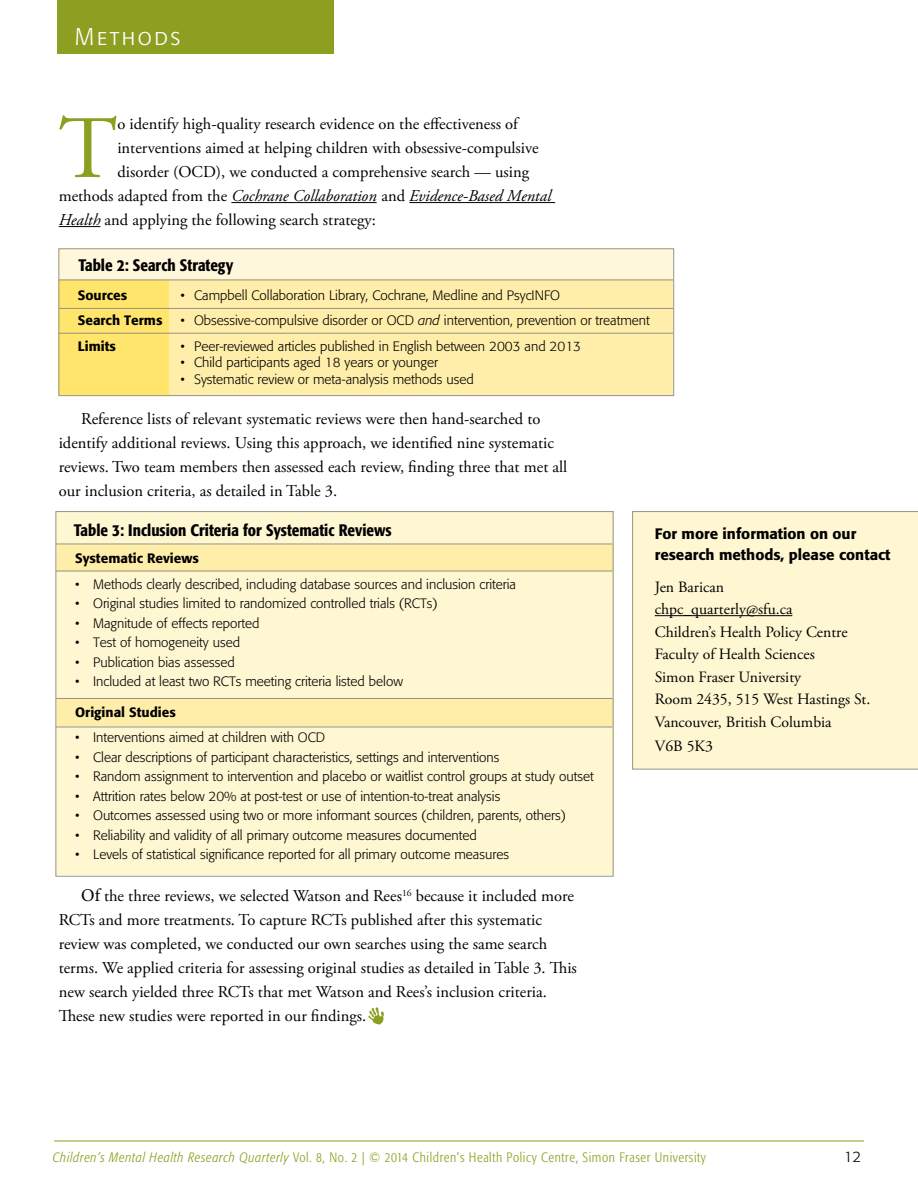
<style>
.page{position:relative;width:918px;height:1188px;background:#fff}
.page>*{position:absolute;margin:0;border:0;box-sizing:border-box;transform-origin:0 0}
.t1{font:88.95px "Adobe Garamond Pro";color:#8c9f21}
.t2{font:24px "Formata Light SC";letter-spacing:.11em;color:#fff}
.t3{font:16.5px/24px "Adobe Garamond Pro";color:#000}
.t4{font:italic 16.5px "Adobe Garamond Pro";color:#000}
.t5{font:500 condensed 16.5px "Formata";color:#000}
.t6{font:15.75px/22.5px "Adobe Garamond Pro";color:#000}
.t7{font:500 15px/21px "Formata";color:#000}
.t8{font:300 15px "Formata";color:#000}
.t9{font:300 13.5px "Formata";color:#000}
.t10{font:300 condensed 13.5px "Formata";letter-spacing:.045em;color:#8c9f21}
.t11{font:500 13.5px/25.5px "Formata";color:#000}
.s1{font-style:normal}
.s2{font-style:italic}
.s3{font-family:"Minion Pro";font-size:18px}
</style>
<div class="page">
<hr style="left:231px;top:202px;width:146px;height:1px;background:#000">
<hr style="left:409px;top:202px;width:146px;height:1px;background:#000">
<hr style="left:59px;top:226px;width:42px;height:1px;background:#000">
<div style="left:57px;top:0;width:276px;height:54px;background:#8c9f21"></div>
<div style="left:632px;top:511px;width:286px;height:259px;background:#fff6d2"></div>
<hr style="left:655px;top:615px;width:137px;height:1px;background:#000">
<img style="left:368px;top:1007px;width:16px;height:18px">
<div style="left:58px;top:249px;width:615px;height:147px;background:#fff7dc"></div>
<div style="left:58px;top:280px;width:615px;height:115px;background:#fea"></div>
<div style="left:58px;top:280px;width:111px;height:115px;background:#ffe56b"></div>
<hr style="left:59px;top:308px;width:614px;height:1px;background:#959484">
<hr style="left:59px;top:333px;width:614px;height:1px;background:#959484">
<hr style="left:59px;top:280px;width:614px;height:1px;background:#959484">
<div style="left:58px;top:248px;width:616px;height:148px;border:1px solid #959484"></div>
<div style="left:56px;top:511px;width:558px;height:364px;background:#fff6d2"></div>
<div style="left:57px;top:544px;width:557px;height:28px;background:#fea"></div>
<div style="left:57px;top:698px;width:557px;height:28px;background:#fea"></div>
<hr style="left:56px;top:544px;width:557px;height:1px;background:#959484">
<hr style="left:56px;top:571px;width:557px;height:1px;background:#959484">
<hr style="left:56px;top:698px;width:557px;height:1px;background:#959484">
<hr style="left:56px;top:727px;width:557px;height:1px;background:#959484">
<hr style="left:54px;top:1141px;width:810px;height:1px;background:#8c9f21">
<h2 class="t2" style="left:75px;top:23px;width:107px">Methods</h2>
<h1 class="t1" style="left:59px;top:95px;width:60px">T</h1>
<p class="t3" style="left:117px;top:112px;width:402px">o identify high-quality research evidence on the effectiveness of</p>
<p class="t3" style="left:117px;top:136px;width:423px">interventions aimed at helping children with obsessive-compulsive</p>
<p class="t3" style="left:117px;top:160px;width:413px">disorder (OCD), we conducted a comprehensive search — using</p>
<p class="t4" style="left:59px;top:186px;width:494px"><span class="s1">methods adapted from the</span> Cochrane Collaboration <span class="s1">and</span> Evidence-Based Mental</p>
<p class="t3" style="left:59px;top:208px;width:319px"><span class="s2">Health</span> and applying the following search strategy:</p>
<p class="t5" style="left:78px;top:255px;width:156px">Table 2: Search Strategy</p>
<p class="t11" style="left:78px;top:282px;width:86px">Sources<br>Search Terms<br>Limits</p>
<p class="t9" style="left:181px;top:287px;width:381px">• Campbell Collaboration Library, Cochrane, Medline and PsycINFO</p>
<p class="t9" style="left:181px;top:313px;width:471px">• Obsessive-compulsive disorder or OCD <span class="s2">and</span> intervention, prevention or treatment</p>
<p class="t9" style="left:181px;top:338px;width:402px">• Peer-reviewed articles published in English between 2003 and 2013</p>
<p class="t9" style="left:181px;top:355px;width:259px">• Child participants aged 18 years or younger</p>
<p class="t9" style="left:181px;top:371px;width:295px">• Systematic review or meta-analysis methods used</p>
<p class="t3" style="left:59px;top:408px;width:510px;text-indent:23px">Reference lists of relevant systematic reviews were then hand-searched to identify additional reviews. Using this approach, we identified nine systematic reviews. Two team members then assessed each review, finding three that met all our inclusion criteria, as detailed in Table 3.</p>
<p class="t5" style="left:74px;top:520px;width:319px">Table 3: Inclusion Criteria for Systematic Reviews</p>
<p class="t11" style="left:75px;top:545px;width:125px">Systematic Reviews</p>
<p class="t9" style="left:75px;top:576px;width:442px">• Methods clearly described, including database sources and inclusion criteria</p>
<p class="t9" style="left:75px;top:595px;width:364px">• Original studies limited to randomized controlled trials (RCTs)</p>
<p class="t9" style="left:75px;top:615px;width:186px">• Magnitude of effects reported</p>
<p class="t9" style="left:75px;top:634px;width:166px">• Test of homogeneity used</p>
<p class="t9" style="left:75px;top:654px;width:161px">• Publication bias assessed</p>
<p class="t9" style="left:75px;top:673px;width:329px">• Included at least two RCTs meeting criteria listed below</p>
<p class="t11" style="left:75px;top:699px;width:102px">Original Studies</p>
<p class="t9" style="left:75px;top:730px;width:252px">• Interventions aimed at children with OCD</p>
<p class="t9" style="left:75px;top:749px;width:426px">• Clear descriptions of participant characteristics, settings and interventions</p>
<p class="t9" style="left:75px;top:769px;width:520px">• Random assignment to intervention and placebo or waitlist control groups at study outset</p>
<p class="t9" style="left:75px;top:788px;width:427px">• Attrition rates below 20% at post-test or use of intention-to-treat analysis</p>
<p class="t9" style="left:75px;top:808px;width:492px">• Outcomes assessed using two or more informant sources (children, parents, others)</p>
<p class="t9" style="left:75px;top:827px;width:403px">• Reliability and validity of all primary outcome measures documented</p>
<p class="t9" style="left:75px;top:847px;width:435px">• Levels of statistical significance reported for all primary outcome measures</p>
<p class="t3" style="left:59px;top:885px;width:520px;text-indent:23px"><span class="s3">Of</span> the three reviews, we selected Watson and Rees<sup>16</sup> because it included more RCTs and more treatments. To capture RCTs published after this systematic review was completed, we conducted our own searches using the same search terms. We applied criteria for assessing original studies as detailed in Table 3. This new search yielded three RCTs that met Watson and Rees’s inclusion criteria.<br>These new studies were reported in our findings.</p>
<p class="t7" style="left:655px;top:523px;width:237px">For more information on our research methods, please contact</p>
<p class="t6" style="left:655px;top:576px;width:217px">Jen Barican<br>chpc_quarterly@sfu.ca<br>Children’s Health Policy Centre<br>Faculty of Health Sciences<br>Simon Fraser University<br>Room 2435, 515 West Hastings St.<br>Vancouver, British Columbia</p>
<p class="t6" style="left:655px;top:735px;width:60px">V6B 5K3</p>
<p class="t10" style="left:53px;top:1149px;width:655px"><span class="s2">Children’s Mental Health Research Quarterly</span> Vol. 8, No. 2 | © 2014 Children’s Health Policy Centre, Simon Fraser University</p>
<p class="t8" style="left:844px;top:1148px;width:19px">12</p>
</div>
